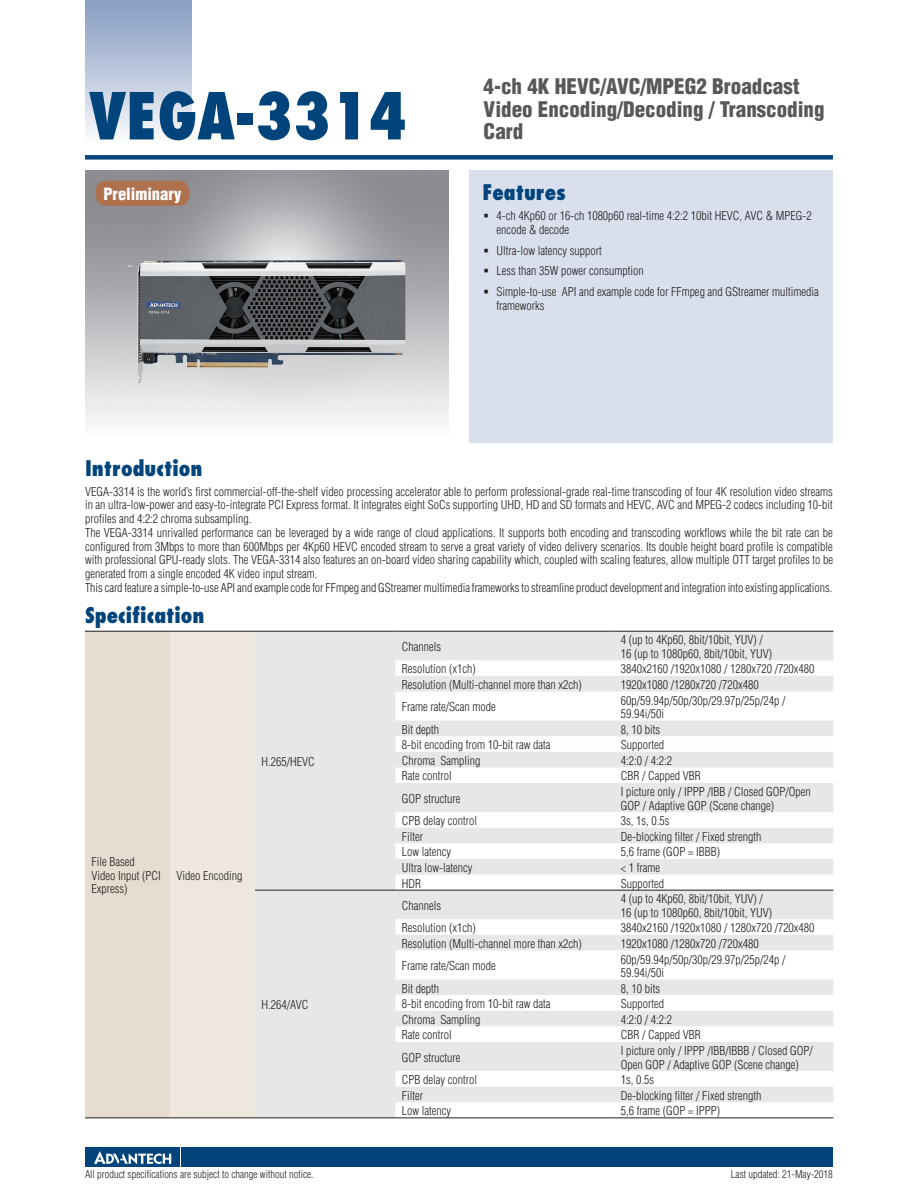
<style>
.page{position:relative;width:918px;height:1188px;background:#fff}
.page>*{position:absolute;margin:0;border:0;box-sizing:border-box;transform-origin:0 0}
.t1{font:800 condensed 63px "Futura";color:#00447b}
.t2{font:900 condensed 21px/22.5px "Helvetica";color:#57585a}
.t3{font:800 condensed 21px "Futura";color:#00447b}
.t4{font:900 condensed 16.5px "Helvetica";color:#fff}
.t5{font:300 condensed 12px/13.5px "Helvetica";color:#231f20}
.t6{font:300 condensed 10.5px "Helvetica";color:#231f20}
</style>
<div class="page">
<div style="left:85px;top:155px;width:748px;height:5px;background:#00447b"></div>
<div style="left:85px;top:0;width:106px;height:143px;background:linear-gradient(to bottom,#849bc1,#f9fafc)"></div>
<div style="left:182px;top:1147px;width:651px;height:20px;background:#00447b"></div>
<div style="left:85px;top:1147px;width:95px;height:20px;background:#00447b"></div>
<svg style="left:94px;top:1151px;width:77px;height:13px"></svg>
<div style="left:470px;top:170px;width:363px;height:272px;background:#d9dfec"></div>
<img style="left:85px;top:170px;width:363px;height:255px">
<div style="left:85px;top:631px;width:85px;height:487px;background:#e6dccf"></div>
<div style="left:170px;top:631px;width:85px;height:487px;background:#ede7dd"></div>
<svg style="left:255px;top:632px;width:578px;height:485px;fill:#e6e7e9"></svg>
<hr style="left:85px;top:631px;width:85px;height:1px;background:#231f20">
<hr style="left:255px;top:631px;width:140px;height:1px;background:#231f20">
<hr style="left:255px;top:890px;width:140px;height:1px;background:#231f20">
<hr style="left:395px;top:631px;width:219px;height:1px;background:#231f20">
<hr style="left:614px;top:631px;width:219px;height:1px;background:#231f20">
<hr style="left:395px;top:890px;width:219px;height:1px;background:#231f20">
<hr style="left:614px;top:890px;width:219px;height:1px;background:#231f20">
<hr style="left:170px;top:631px;width:85px;height:1px;background:#231f20">
<hr style="left:85px;top:1117px;width:85px;height:1px;background:#231f20">
<hr style="left:170px;top:1117px;width:85px;height:1px;background:#231f20">
<hr style="left:255px;top:1117px;width:140px;height:1px;background:#231f20">
<hr style="left:395px;top:1117px;width:219px;height:1px;background:#231f20">
<hr style="left:614px;top:1117px;width:219px;height:1px;background:#231f20">
<img style="left:128px;top:260px;width:277px;height:123px">
<div style="left:96px;top:181px;width:93px;height:25px;background:#af704e;border-radius:10px"></div>
<h1 class="t1" style="left:89px;top:76px;width:319px">VEGA-3314</h1>
<h3 class="t4" style="left:103px;top:184px;width:80px">Preliminary</h3>
<h2 class="t2" style="left:484px;top:75px;width:342px">4-ch 4K HEVC/AVC/MPEG2 Broadcast<br>Video Encoding/Decoding / Transcoding<br>Card</h2>
<h2 class="t3" style="left:482px;top:178px;width:85px">Features</h2>
<p class="t5" style="left:496px;top:208px;width:317px;line-height:14.2px">4-ch 4Kp60 or 16-ch 1080p60 real-time 4:2:2 10bit HEVC, AVC &amp; MPEG-2 encode &amp; decode</p>
<p class="t5" style="left:496px;top:240px;width:324px;line-height:20.7px">Ultra-low latency support<br>Less than 35W power consumption<br>Simple-to-use API and example code for FFmpeg and GStreamer multimedia</p>
<p class="t5" style="left:496px;top:299px;width:50px">frameworks</p>
<h2 class="t3" style="left:85px;top:455px;width:119px">Introduction</h2>
<p class="t5" style="left:85px;top:485px;width:749px">VEGA-3314 is the world’s first commercial-off-the-shelf video processing accelerator able to perform professional-grade real-time transcoding of four 4K resolution video streams in an ultra-low-power and easy-to-integrate PCI Express format. It integrates eight SoCs supporting UHD, HD and SD formats and HEVC, AVC and MPEG-2 codecs including 10-bit profiles and 4:2:2 chroma subsampling.<br>The VEGA-3314 unrivalled performance can be leveraged by a wide range of cloud applications. It supports both encoding and transcoding workflows while the bit rate can be configured from 3Mbps to more than 600Mbps per 4Kp60 HEVC encoded stream to serve a great variety of video delivery scenarios. Its double height board profile is compatible with professional GPU-ready slots. The VEGA-3314 also features an on-board video sharing capability which, coupled with scaling features, allow multiple OTT target profiles to be generated from a single encoded 4K video input stream.<br>This card feature a simple-to-use API and example code for FFmpeg and GStreamer multimedia frameworks to streamline product development and integration into existing applications.</p>
<h2 class="t3" style="left:85px;top:602px;width:121px">Specification</h2>
<p class="t5" style="left:262px;top:755px;width:55px">H.265/HEVC</p>
<p class="t5" style="left:91px;top:855px;width:71px">File Based<br>Video Input (PCI<br>Express)</p>
<p class="t5" style="left:176px;top:869px;width:67px">Video Encoding</p>
<p class="t5" style="left:262px;top:998px;width:48px">H.264/AVC</p>
<p class="t5" style="left:402px;top:640px;width:41px">Channels</p>
<p class="t5" style="left:621px;top:633px;width:153px">4 (up to 4Kp60, 8bit/10bit, YUV) /<br>16 (up to 1080p60, 8bit/10bit, YUV)</p>
<p class="t5" style="left:402px;top:662px;width:75px">Resolution (x1ch)</p>
<p class="t5" style="left:621px;top:662px;width:195px">3840x2160 /1920x1080 / 1280x720 /720x480</p>
<p class="t5" style="left:402px;top:678px;width:181px">Resolution (Multi-channel more than x2ch)</p>
<p class="t5" style="left:621px;top:678px;width:139px">1920x1080 /1280x720 /720x480</p>
<p class="t5" style="left:402px;top:700px;width:95px">Frame rate/Scan mode</p>
<p class="t5" style="left:621px;top:693px;width:166px">60p/59.94p/50p/30p/29.97p/25p/24p /<br>59.94i/50i</p>
<p class="t5" style="left:402px;top:723px;width:39px">Bit depth</p>
<p class="t5" style="left:621px;top:723px;width:41px">8, 10 bits</p>
<p class="t5" style="left:402px;top:738px;width:150px">8-bit encoding from 10-bit raw data</p>
<p class="t5" style="left:621px;top:738px;width:45px">Supported</p>
<p class="t5" style="left:402px;top:754px;width:80px">Chroma Sampling</p>
<p class="t5" style="left:621px;top:754px;width:53px">4:2:0 / 4:2:2</p>
<p class="t5" style="left:402px;top:769px;width:51px">Rate control</p>
<p class="t5" style="left:621px;top:769px;width:81px">CBR / Capped VBR</p>
<p class="t5" style="left:402px;top:792px;width:60px">GOP structure</p>
<p class="t5" style="left:621px;top:785px;width:191px">I picture only / IPPP /IBB / Closed GOP/Open<br>GOP / Adaptive GOP (Scene change)</p>
<p class="t5" style="left:402px;top:814px;width:77px">CPB delay control</p>
<p class="t5" style="left:621px;top:814px;width:50px">3s, 1s, 0.5s</p>
<p class="t5" style="left:402px;top:830px;width:23px">Filter</p>
<p class="t5" style="left:621px;top:830px;width:142px">De-blocking filter / Fixed strength</p>
<p class="t5" style="left:402px;top:845px;width:51px">Low latency</p>
<p class="t5" style="left:621px;top:845px;width:101px">5,6 frame (GOP = IBBB)</p>
<p class="t5" style="left:402px;top:861px;width:72px">Ultra low-latency</p>
<p class="t5" style="left:621px;top:861px;width:41px">&lt; 1 frame</p>
<p class="t5" style="left:402px;top:876px;width:21px">HDR</p>
<p class="t5" style="left:621px;top:876px;width:45px">Supported</p>
<p class="t5" style="left:402px;top:899px;width:41px">Channels</p>
<p class="t5" style="left:621px;top:892px;width:153px">4 (up to 4Kp60, 8bit/10bit, YUV) /<br>16 (up to 1080p60, 8bit/10bit, YUV)</p>
<p class="t5" style="left:402px;top:921px;width:75px">Resolution (x1ch)</p>
<p class="t5" style="left:621px;top:921px;width:195px">3840x2160 /1920x1080 / 1280x720 /720x480</p>
<p class="t5" style="left:402px;top:937px;width:181px">Resolution (Multi-channel more than x2ch)</p>
<p class="t5" style="left:621px;top:937px;width:139px">1920x1080 /1280x720 /720x480</p>
<p class="t5" style="left:402px;top:959px;width:95px">Frame rate/Scan mode</p>
<p class="t5" style="left:621px;top:952px;width:166px">60p/59.94p/50p/30p/29.97p/25p/24p /<br>59.94i/50i</p>
<p class="t5" style="left:402px;top:981px;width:39px">Bit depth</p>
<p class="t5" style="left:621px;top:981px;width:41px">8, 10 bits</p>
<p class="t5" style="left:402px;top:997px;width:150px">8-bit encoding from 10-bit raw data</p>
<p class="t5" style="left:621px;top:997px;width:45px">Supported</p>
<p class="t5" style="left:402px;top:1013px;width:80px">Chroma Sampling</p>
<p class="t5" style="left:621px;top:1013px;width:53px">4:2:0 / 4:2:2</p>
<p class="t5" style="left:402px;top:1028px;width:51px">Rate control</p>
<p class="t5" style="left:621px;top:1028px;width:81px">CBR / Capped VBR</p>
<p class="t5" style="left:402px;top:1051px;width:60px">GOP structure</p>
<p class="t5" style="left:621px;top:1044px;width:193px">I picture only / IPPP /IBB/IBBB / Closed GOP/<br>Open GOP / Adaptive GOP (Scene change)</p>
<p class="t5" style="left:402px;top:1073px;width:77px">CPB delay control</p>
<p class="t5" style="left:621px;top:1073px;width:35px">1s, 0.5s</p>
<p class="t5" style="left:402px;top:1089px;width:23px">Filter</p>
<p class="t5" style="left:621px;top:1089px;width:142px">De-blocking filter / Fixed strength</p>
<p class="t5" style="left:402px;top:1104px;width:51px">Low latency</p>
<p class="t5" style="left:621px;top:1104px;width:101px">5,6 frame (GOP = IPPP)</p>
<p class="t6" style="left:85px;top:1168px;width:230px">All product specifications are subject to change without notice.</p>
<p class="t6" style="left:731px;top:1168px;width:104px">Last updated: 21-May-2018</p>
</div>
